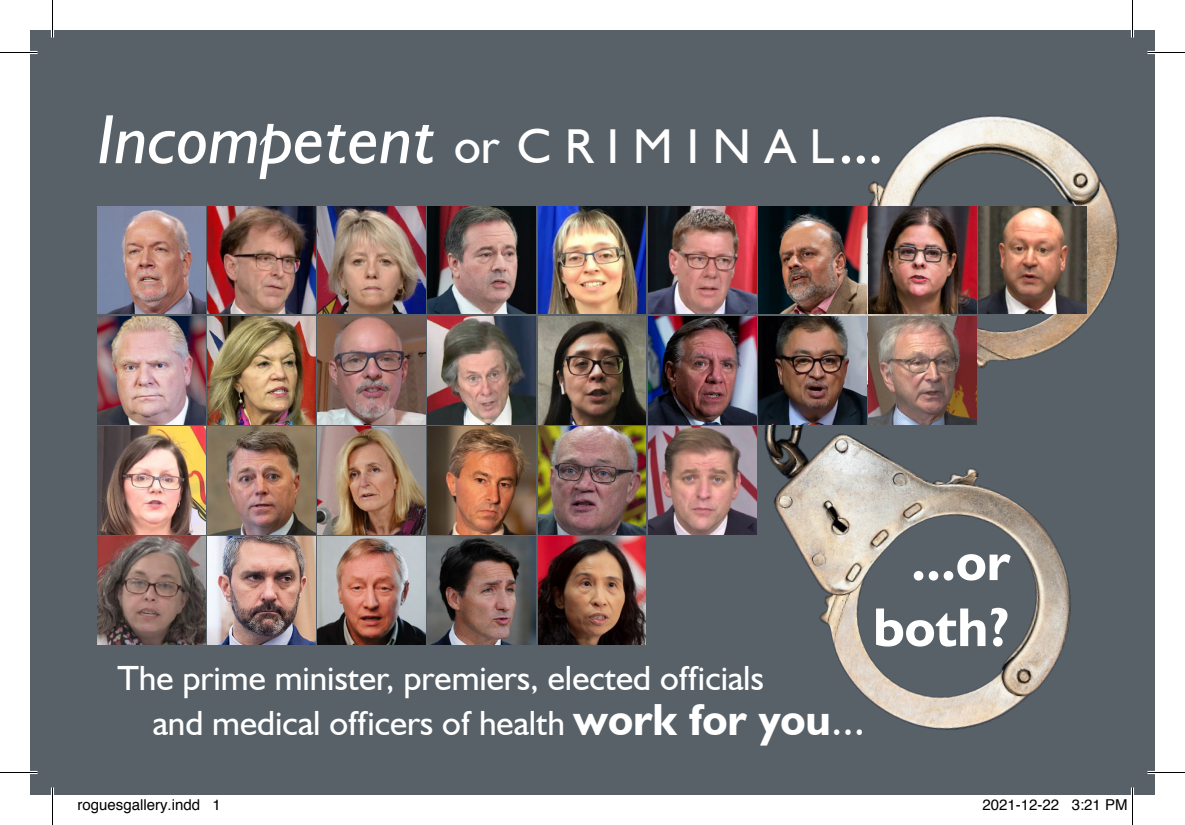
<style>
.page{position:relative;width:1185px;height:825px;background:#fff}
.page>*{position:absolute;margin:0;border:0;box-sizing:border-box;transform-origin:0 0}
.t1{font:italic 70px "Humanist 521 BT";color:#fff}
.t2{font:700 55px/66px "Humanist 521 BT";color:#fff;text-align:right}
.t3{font:35px "Humanist 521 BT";color:#fff}
.t4{font:15px "Helvetica";color:#000}
.s1{font-style:normal;font-size:50px}
.s2{font-style:normal;font-size:49px}
.s3{font-style:normal}
.s4{font-weight:700;font-size:45px}
.s5{font-size:45px}
</style>
<div class="page">
<div style="left:30px;top:30px;width:1125px;height:765px;background:#586168"></div>
<img style="left:449px;top:51px;width:699px;height:737px">
<img style="left:98px;top:206px;width:107px;height:108px">
<img style="left:318px;top:206px;width:108px;height:108px">
<img style="left:208px;top:206px;width:108px;height:108px">
<img style="left:428px;top:206px;width:108px;height:108px">
<img style="left:538px;top:206px;width:108px;height:108px">
<img style="left:648px;top:206px;width:108px;height:108px">
<img style="left:758px;top:206px;width:108px;height:108px">
<img style="left:869px;top:206px;width:107px;height:108px">
<img style="left:979px;top:206px;width:108px;height:108px">
<img style="left:98px;top:316px;width:107px;height:108px">
<img style="left:208px;top:316px;width:108px;height:108px">
<img style="left:428px;top:316px;width:108px;height:108px">
<img style="left:538px;top:316px;width:108px;height:108px">
<img style="left:318px;top:316px;width:108px;height:108px">
<img style="left:648px;top:316px;width:108px;height:108px">
<img style="left:758px;top:316px;width:108px;height:108px">
<img style="left:869px;top:316px;width:107px;height:108px">
<img style="left:98px;top:426px;width:107px;height:108px">
<img style="left:208px;top:426px;width:108px;height:108px">
<img style="left:318px;top:426px;width:108px;height:108px">
<img style="left:428px;top:426px;width:108px;height:108px">
<img style="left:538px;top:426px;width:108px;height:108px">
<img style="left:648px;top:426px;width:108px;height:108px">
<img style="left:98px;top:536px;width:107px;height:108px">
<img style="left:208px;top:536px;width:108px;height:108px">
<img style="left:318px;top:536px;width:108px;height:108px">
<img style="left:428px;top:536px;width:108px;height:108px">
<img style="left:538px;top:536px;width:108px;height:108px">
<hr style="left:0;top:51px;width:38px;height:3px;background:#fff">
<hr style="left:1148px;top:51px;width:37px;height:3px;background:#fff">
<hr style="left:0;top:771px;width:38px;height:3px;background:#fff">
<hr style="left:1148px;top:771px;width:37px;height:3px;background:#fff">
<hr style="left:51px;top:0;width:3px;height:38px;background:#fff">
<hr style="left:51px;top:788px;width:3px;height:37px;background:#fff">
<hr style="left:1131px;top:0;width:3px;height:38px;background:#fff">
<hr style="left:1131px;top:788px;width:3px;height:37px;background:#fff">
<hr style="left:0;top:52px;width:38px;height:1px;background:#000">
<hr style="left:1148px;top:52px;width:37px;height:1px;background:#000">
<hr style="left:0;top:772px;width:38px;height:1px;background:#000">
<hr style="left:1148px;top:772px;width:37px;height:1px;background:#000">
<hr style="left:52px;top:0;width:1px;height:38px;background:#000">
<hr style="left:52px;top:788px;width:1px;height:37px;background:#000">
<hr style="left:1132px;top:0;width:1px;height:38px;background:#000">
<hr style="left:1132px;top:788px;width:1px;height:37px;background:#000">
<p class="t1" style="left:98px;top:96px;width:788px">Incompetent <span class="s1">or</span> <span class="s2">C R I M I N A L</span><span class="s3">...</span></p>
<p class="t3" style="left:118px;top:657px;width:648px">The prime minister, premiers, elected officials</p>
<p class="t3" style="left:153px;top:702px;width:714px">and medical officers of health <span class="s4">work for you</span><span class="s5">...</span></p>
<p class="t2" style="left:873px;top:527px;width:139px">...or both?</p>
<p class="t4" style="left:78px;top:793px;width:145px">roguesgallery.indd 1</p>
<p class="t4" style="left:982px;top:793px;width:147px">2021-12-22 3:21 PM</p>
</div>
